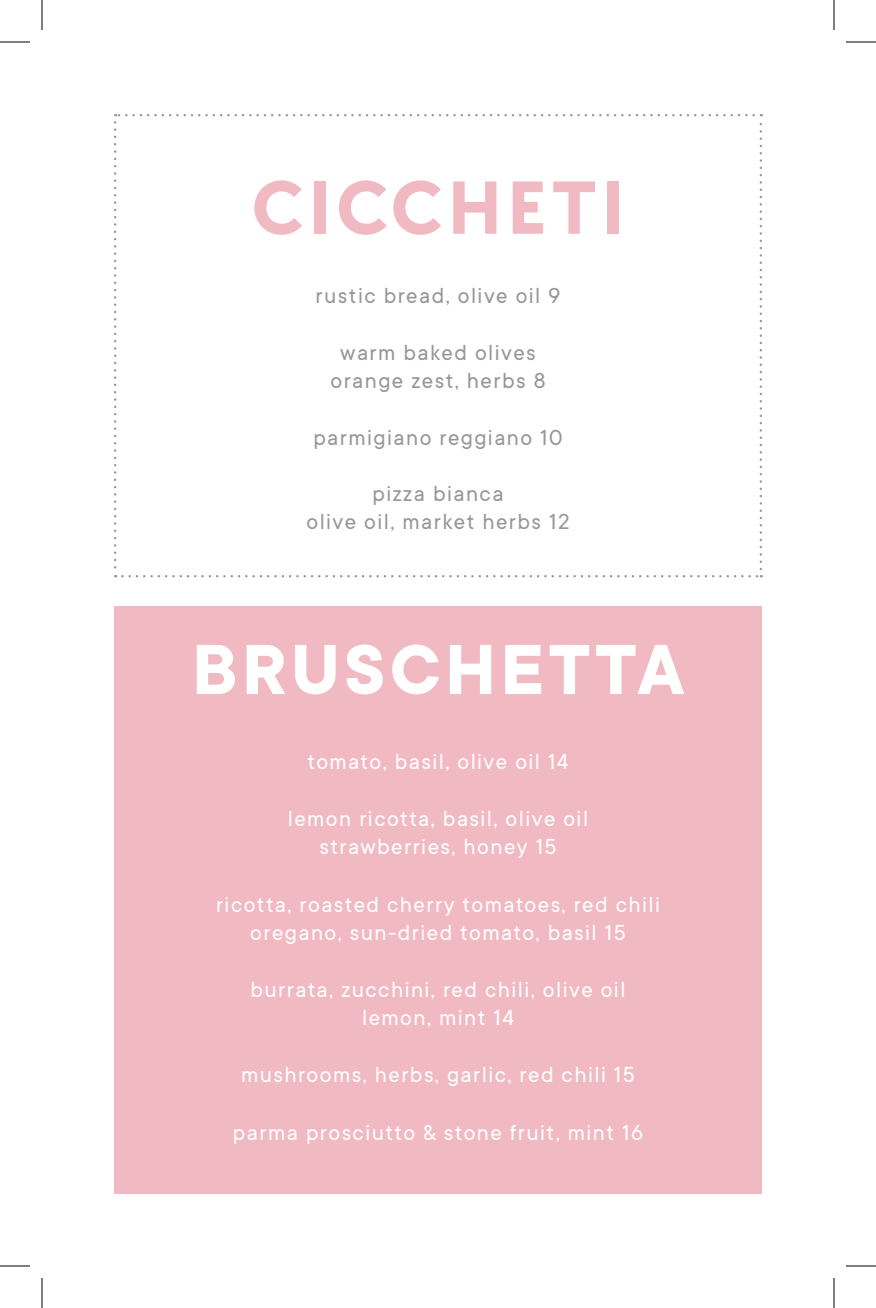
<style>
.page{position:relative;width:876px;height:1308px;background:#fff}
.page>*{position:absolute;margin:0;border:0;box-sizing:border-box;transform-origin:0 0}
.t1{font:700 78px "TT Commons";letter-spacing:.06em;color:#fff}
.t2{font:700 78px "TT Chocolates";letter-spacing:.06em;color:#f1bac3}
.t3{font:24px/28px "TT Commons";letter-spacing:.06em;color:#fff;text-align:center}
.t4{font:24px/28px "TT Commons";letter-spacing:.06em;color:#969696;text-align:center}
</style>
<div class="page">
<svg style="left:114px;top:122px;width:2px;height:455px"></svg>
<svg style="left:122px;top:575px;width:640px;height:2px"></svg>
<svg style="left:760px;top:114px;width:2px;height:455px"></svg>
<svg style="left:115px;top:114px;width:639px;height:2px"></svg>
<div style="left:114px;top:606px;width:648px;height:588px;background:#f1bac3"></div>
<hr style="left:0;top:42px;width:30px;height:1px;background:#000">
<hr style="left:846px;top:42px;width:30px;height:1px;background:#000">
<hr style="left:0;top:1266px;width:30px;height:1px;background:#000">
<hr style="left:846px;top:1266px;width:30px;height:1px;background:#000">
<hr style="left:42px;top:0;width:1px;height:30px;background:#000">
<hr style="left:42px;top:1278px;width:1px;height:30px;background:#000">
<hr style="left:834px;top:0;width:1px;height:30px;background:#000">
<hr style="left:834px;top:1278px;width:1px;height:30px;background:#000">
<p class="t2" style="left:252px;top:153px;width:374px">CICCHETI</p>
<p class="t4" style="left:316px;top:281px;width:246px">rustic bread, olive oil 9</p>
<p class="t4" style="left:331px;top:339px;width:216px">warm baked olives orange zest, herbs 8</p>
<p class="t4" style="left:313px;top:424px;width:251px">parmigiano reggiano 10</p>
<p class="t4" style="left:306px;top:480px;width:265px">pizza bianca<br>olive oil, market herbs 12</p>
<p class="t1" style="left:192px;top:627px;width:493px">BRUSCHETTA</p>
<p class="t3" style="left:308px;top:748px;width:263px">tomato, basil, olive oil 14</p>
<p class="t3" style="left:288px;top:805px;width:302px">lemon ricotta, basil, olive oil strawberries, honey 15</p>
<p class="t3" style="left:216px;top:890px;width:446px">ricotta, roasted cherry tomatoes, red chili oregano, sun-dried tomato, basil 15</p>
<p class="t3" style="left:251px;top:976px;width:377px">burrata, zucchini, red chili, olive oil lemon, mint 14</p>
<p class="t3" style="left:241px;top:1061px;width:395px">mushrooms, herbs, garlic, red chili 15</p>
<p class="t3" style="left:233px;top:1118px;width:412px">parma prosciutto &amp; stone fruit, mint 16</p>
</div>
